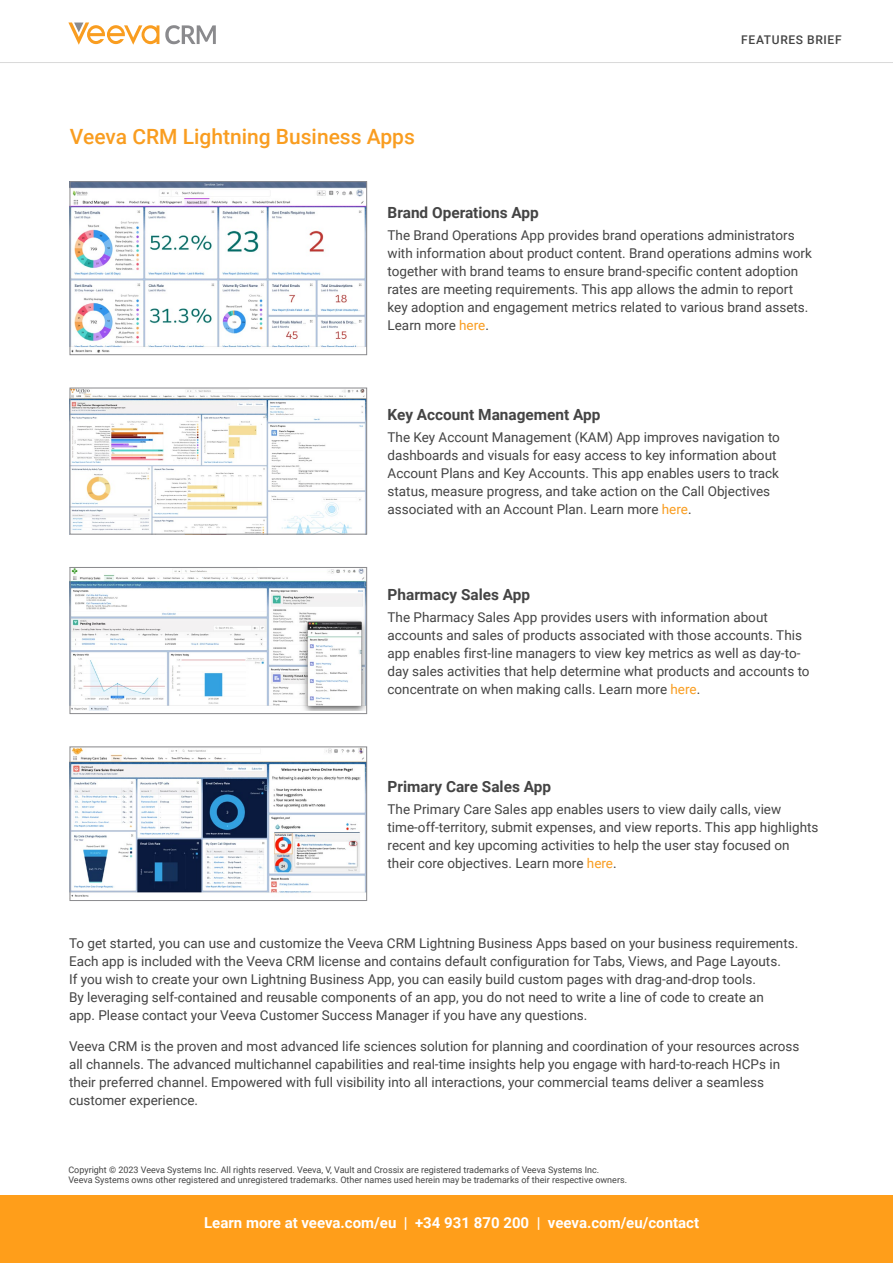
<style>
.page{position:relative;width:893px;height:1263px;background:#fff}
.page>*{position:absolute;margin:0;border:0;box-sizing:border-box;transform-origin:0 0}
.t1{font:500 21px "Roboto";color:#f99d20}
.t2{font:700 15.3px "Roboto";color:#444}
.t3{font:700 15px "Roboto";color:#fff}
.t4{font:13.5px/18px "Roboto";color:#444}
.t5{font:500 12px "Roboto";letter-spacing:.055em;color:#444}
.t6{font:9px/10.5px "Roboto";color:#444}
.s1{color:#f99d20}
</style>
<div class="page">
<hr style="left:0;top:62px;width:893px;height:1px;background:#d9d9d9">
<img style="left:72px;top:183px;width:293px;height:170px">
<div style="left:70px;top:181px;width:297px;height:174px;border:1px solid #8a8a8d"></div>
<img style="left:72px;top:390px;width:293px;height:142px">
<div style="left:70px;top:388px;width:297px;height:146px;border:1px solid #8a8a8d"></div>
<img style="left:72px;top:569px;width:293px;height:142px">
<div style="left:70px;top:567px;width:297px;height:147px;border:1px solid #8a8a8d"></div>
<img style="left:72px;top:748px;width:293px;height:149px">
<div style="left:70px;top:746px;width:297px;height:155px;border:1px solid #8a8a8d"></div>
<svg style="left:165px;top:25px;width:51px;height:19px"></svg>
<svg style="left:68px;top:23px;width:91px;height:22px"></svg>
<div style="left:0;top:1195px;width:893px;height:68px;background:#ff9e1a"></div>
<h1 class="t1" style="left:70px;top:122px;width:346px">Veeva CRM Lightning Business Apps</h1>
<p class="t5" style="left:741px;top:32px;width:102px">FEATURES BRIEF</p>
<p class="t2" style="left:388px;top:202px;width:153px">Brand Operations App</p>
<p class="t4" style="left:388px;top:226px;width:426px">The Brand Operations App provides brand operations administrators with information about product content. Brand operations admins work together with brand teams to ensure brand-specific content adoption rates are meeting requirements. This app allows the admin to report key adoption and engagement metrics related to various brand assets.<br>Learn more <span class="s1">here</span>.</p>
<p class="t2" style="left:388px;top:404px;width:214px">Key Account Management App</p>
<p class="t4" style="left:388px;top:428px;width:394px">The Key Account Management (KAM) App improves navigation to dashboards and visuals for easy access to key information about Account Plans and Key Accounts. This app enables users to track status, measure progress, and take action on the Call Objectives associated with an Account Plan. Learn more <span class="s1">here</span>.</p>
<p class="t2" style="left:388px;top:583px;width:144px">Pharmacy Sales App</p>
<p class="t4" style="left:388px;top:607px;width:424px">The Pharmacy Sales App provides users with information about accounts and sales of products associated with those accounts. This app enables first-line managers to view key metrics as well as day-to&shy;day sales activities that help determine what products and accounts to concentrate on when making calls. Learn more <span class="s1">here</span>.</p>
<p class="t2" style="left:388px;top:776px;width:165px">Primary Care Sales App</p>
<p class="t4" style="left:388px;top:800px;width:433px">The Primary Care Sales app enables users to view daily calls, view time-off-territory, submit expenses, and view reports. This app highlights recent and key upcoming activities to help the user stay focused on their core objectives. Learn more <span class="s1">here</span>.</p>
<p class="t4" style="left:69px;top:933px;width:731px">To get started, you can use and customize the Veeva CRM Lightning Business Apps based on your business requirements.<br>Each app is included with the Veeva CRM license and contains default configuration for Tabs, Views, and Page Layouts.<br>If you wish to create your own Lightning Business App, you can easily build custom pages with drag-and-drop tools.<br>By leveraging self-contained and reusable components of an app, you do not need to write a line of code to create an<br>app. Please contact your Veeva Customer Success Manager if you have any questions.</p>
<p class="t4" style="left:69px;top:1037px;width:732px">Veeva CRM is the proven and most advanced life sciences solution for planning and coordination of your resources across all channels. The advanced multichannel capabilities and real-time insights help you engage with hard-to-reach HCPs in their preferred channel. Empowered with full visibility into all interactions, your commercial teams deliver a seamless customer experience.</p>
<p class="t6" style="left:68px;top:1164px;width:560px">Copyright © 2023 Veeva Systems Inc. All rights reserved. Veeva, V, Vault and Crossix are registered trademarks of Veeva Systems Inc.<br>Veeva Systems owns other registered and unregistered trademarks. Other names used herein may be trademarks of their respective owners.</p>
<p class="t3" style="left:204px;top:1212px;width:496px">Learn more at veeva.com/eu | +34 931 870 200 | veeva.com/eu/contact</p>
</div>
